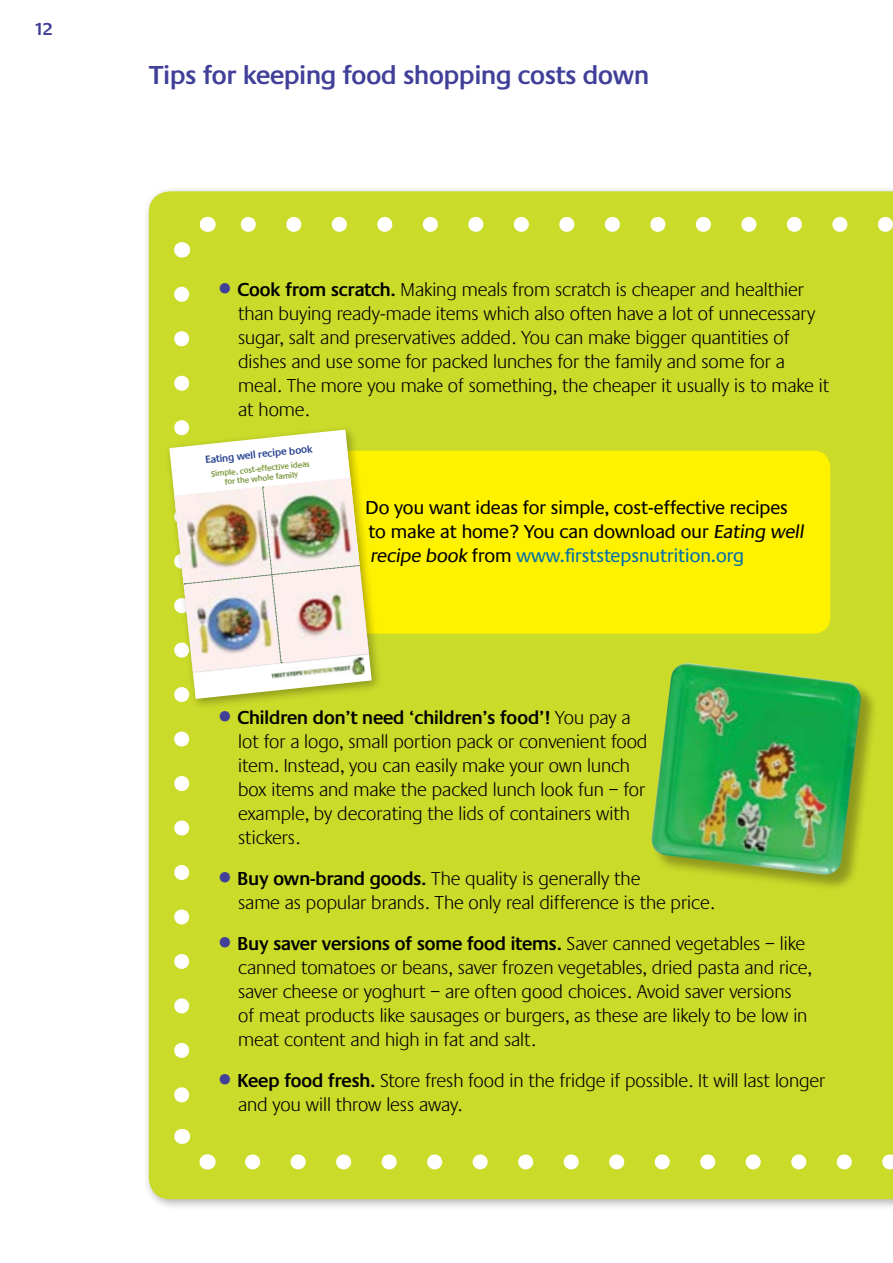
<style>
.page{position:relative;width:893px;height:1263px;background:#fff}
.page>*{position:absolute;margin:0;border:0;box-sizing:border-box;transform-origin:0 0}
.t1{font:600 27px "Praxis";color:#414099}
.t2{font:300 19.5px/24px "Praxis";color:#000}
.t3{font:19.5px/24px "Praxis";color:#000}
.t4{font:600 18px "Praxis";color:#414099}
.t5{font:600 10.65px "Praxis";color:#25408f}
.t6{font:600 8.55px/9.3px "Praxis";color:#7b983c;text-align:center}
.s1{font-size:37.5px;color:#414099}
.s2{font-weight:600}
.s3{color:#006eaa}
</style>
<div class="page">
<div style="left:144px;top:186px;width:749px;height:1025px;background:#000;opacity:.3"></div>
<div style="left:149px;top:191px;width:744px;height:1008px;background:#cbdb2a"></div>
<svg style="left:168px;top:1129px;width:54px;height:48px"></svg>
<svg style="left:253px;top:1154px;width:640px;height:15px"></svg>
<svg style="left:892px;top:1129px;width:1px;height:15px"></svg>
<svg style="left:892px;top:242px;width:1px;height:15px"></svg>
<svg style="left:230px;top:217px;width:663px;height:15px"></svg>
<svg style="left:167px;top:210px;width:43px;height:55px"></svg>
<div style="left:216px;top:454px;width:610px;height:176px;background:#fff200;border-radius:13px"></div>
<div style="left:213px;top:451px;width:617px;height:183px;border:8px solid #fff200;border-radius:13px"></div>
<div style="left:164px;top:425px;width:219px;height:285px;background:#000;opacity:.3"></div>
<svg style="left:169px;top:430px;width:203px;height:269px;fill:#cbdb2a"></svg>
<svg style="left:174px;top:294px;width:197px;height:820px"></svg>
<div style="left:652px;top:664px;width:226px;height:228px;background:#000;opacity:.3"></div>
<img style="left:649px;top:663px;width:214px;height:213px">
<p class="t4" style="left:34px;top:19px;width:20px">12</p>
<p class="t1" style="left:149px;top:60px;width:502px">Tips for keeping food shopping costs down</p>
<p class="t2" style="left:238px;top:278px;width:593px;text-indent:-26px"><span class="s1">•</span><span class="s2">Cook from scratch.</span> Making meals from scratch is cheaper and healthier than buying ready-made items which also often have a lot of unnecessary sugar, salt and preservatives added. You can make bigger quantities of dishes and use some for packed lunches for the family and some for a meal. The more you make of something, the cheaper it usually is to make it at home.</p>
<p class="t5" style="left:205px;top:454px;width:109px;rotate:-6deg">Eating well recipe book</p>
<p class="t6" style="left:211px;top:469px;width:100px;rotate:-6deg">Simple, cost-effective ideas for the whole family</p>
<p class="t3" style="left:366px;top:496px;width:442px">Do you want ideas for simple, cost-effective recipes to make at home? You can download our Eating well recipe book from <span class="s3">www.firststepsnutrition.org</span></p>
<p class="t2" style="left:238px;top:706px;width:411px;text-indent:-26px"><span class="s1">•</span><span class="s2">Children don’t need ‘children’s food’!</span> You pay a lot for a logo, small portion pack or convenient food item. Instead, you can easily make your own lunch box items and make the packed lunch look fun – for example, by decorating the lids of containers with stickers.</p>
<p class="t2" style="left:238px;top:867px;width:478px;text-indent:-26px"><span class="s1">•</span><span class="s2">Buy own-brand goods.</span> The quality is generally the<br>same as popular brands. The only real difference is the price.</p>
<p class="t2" style="left:238px;top:932px;width:575px;text-indent:-26px"><span class="s1">•</span><span class="s2">Buy saver versions of some food items.</span> Saver canned vegetables – like canned tomatoes or beans, saver frozen vegetables, dried pasta and rice, saver cheese or yoghurt – are often good choices. Avoid saver versions of meat products like sausages or burgers, as these are likely to be low in meat content and high in fat and salt.</p>
<p class="t2" style="left:238px;top:1069px;width:589px;text-indent:-26px"><span class="s1">•</span><span class="s2">Keep food fresh.</span> Store fresh food in the fridge if possible. It will last longer and you will throw less away.</p>
</div>
